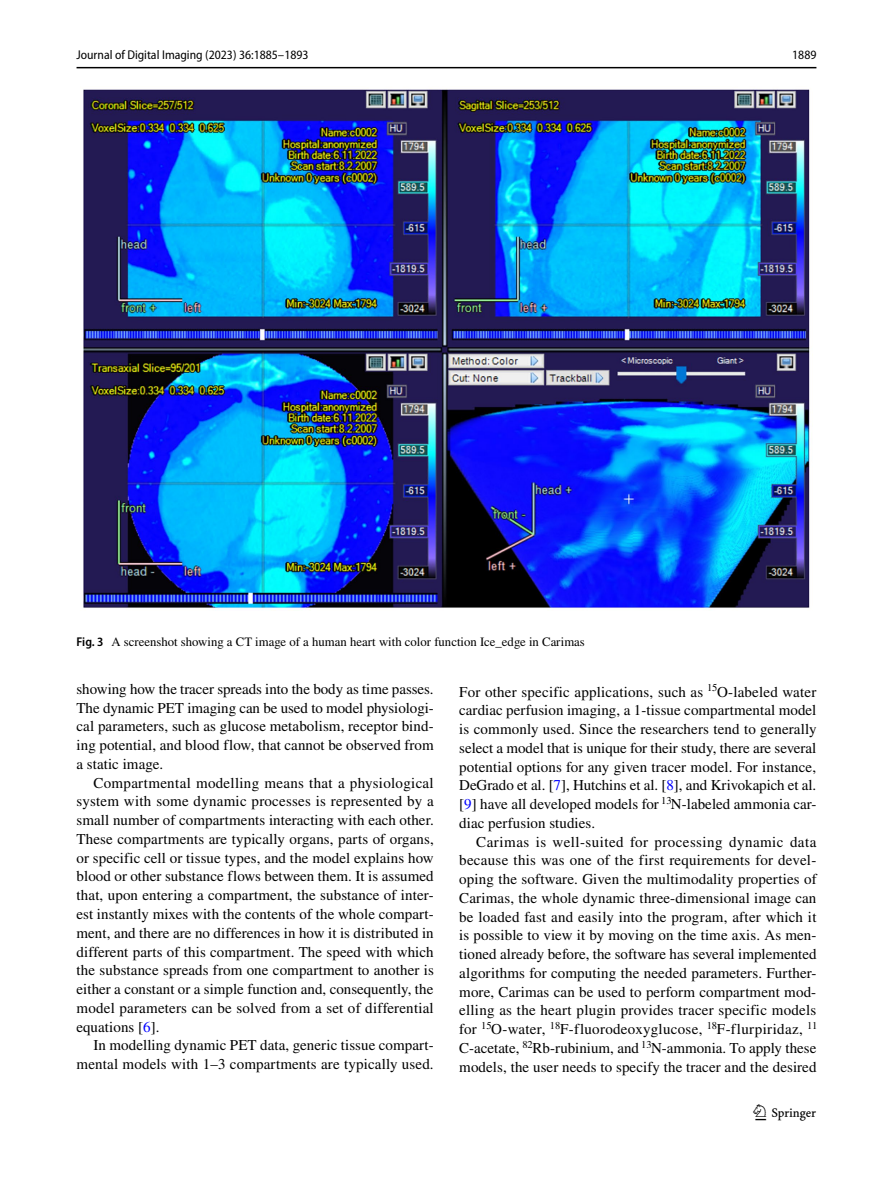
<style>
.page{position:relative;width:893px;height:1187px;background:#fff}
.page>*{position:absolute;margin:0;border:0;box-sizing:border-box;transform-origin:0 0}
.t1{font:22.5px "Springnew Regular 3";color:#000}
.t2{font:15px/18.8px "STIX";letter-spacing:.005em;color:#000;text-align:justify}
.t3{font:12.75px "STIX";color:#000}
.t4{font:semi-condensed 12.75px "Myriad Pro";color:#000}
.s1{font-family:"Myriad Pro";font-weight:600;font-stretch:semi-condensed}
.s2{color:#00f}
</style>
<div class="page">
<hr style="left:77px;top:67px;width:739px;height:1px;background:#000">
<img style="left:83px;top:89px;width:727px;height:520px">
<p class="t4" style="left:77px;top:48px;width:233px">Journal of Digital Imaging (2023) 36:1885–1893</p>
<p class="t4" style="left:792px;top:48px;width:26px">1889</p>
<p class="t3" style="left:77px;top:632px;width:510px"><span class="s1">Fig. 3</span> A screenshot showing a CT image of a human heart with color function Ice_edge in Carimas</p>
<p class="t2" style="left:77px;top:680px;width:359px">showing how the tracer spreads into the body as time passes.<br>The dynamic PET imaging can be used to model physiologi&shy;cal parameters, such as glucose metabolism, receptor bind&shy;ing potential, and blood flow, that cannot be observed from a static image.</p>
<p class="t2" style="left:77px;top:774px;width:359px;text-indent:17px">Compartmental modelling means that a physiological system with some dynamic processes is represented by a small number of compartments interacting with each other.<br>These compartments are typically organs, parts of organs, or specific cell or tissue types, and the model explains how blood or other substance flows between them. It is assumed that, upon entering a compartment, the substance of inter&shy;est instantly mixes with the contents of the whole compart&shy;ment, and there are no differences in how it is distributed in different parts of this compartment. The speed with which the substance spreads from one compartment to another is either a constant or a simple function and, consequently, the model parameters can be solved from a set of differential equations [<span class="s2">6</span>].</p>
<p class="t2" style="left:77px;top:1036px;width:359px;text-align:right">In modelling dynamic PET data, generic tissue compart&shy;mental models with 1–3 compartments are typically used.</p>
<p class="t2" style="left:459px;top:683px;width:359px">For other specific applications, such as <sup>15</sup>O-labeled water cardiac perfusion imaging, a 1-tissue compartmental model is commonly used. Since the researchers tend to generally select a model that is unique for their study, there are several potential options for any given tracer model. For instance, DeGrado et al. [<span class="s2">7</span>], Hutchins et al. [<span class="s2">8</span>], and Krivokapich et al. [<span class="s2">9</span>] have all developed models for <sup>13</sup>N-labeled ammonia car&shy;diac perfusion studies.</p>
<p class="t2" style="left:459px;top:833px;width:360px;text-indent:17px">Carimas is well-suited for processing dynamic data because this was one of the first requirements for devel&shy;oping the software. Given the multimodality properties of Carimas, the whole dynamic three-dimensional image can be loaded fast and easily into the program, after which it is possible to view it by moving on the time axis. As men&shy;tioned already before, the software has several implemented algorithms for computing the needed parameters. Further&shy;more, Carimas can be used to perform compartment mod&shy;elling as the heart plugin provides tracer specific models for <sup>15</sup>O-water, <sup>18</sup>F-fluorodeoxyglucose, <sup>18</sup>F-flurpiridaz, <sup>11<br></sup>C-acetate, <sup>82</sup>Rb-rubinium, and <sup>13</sup>N-ammonia. To apply these models, the user needs to specify the tracer and the desired</p>
<h1 class="t1" style="left:755px;top:1104px;width:62px">1 3</h1>
</div>
